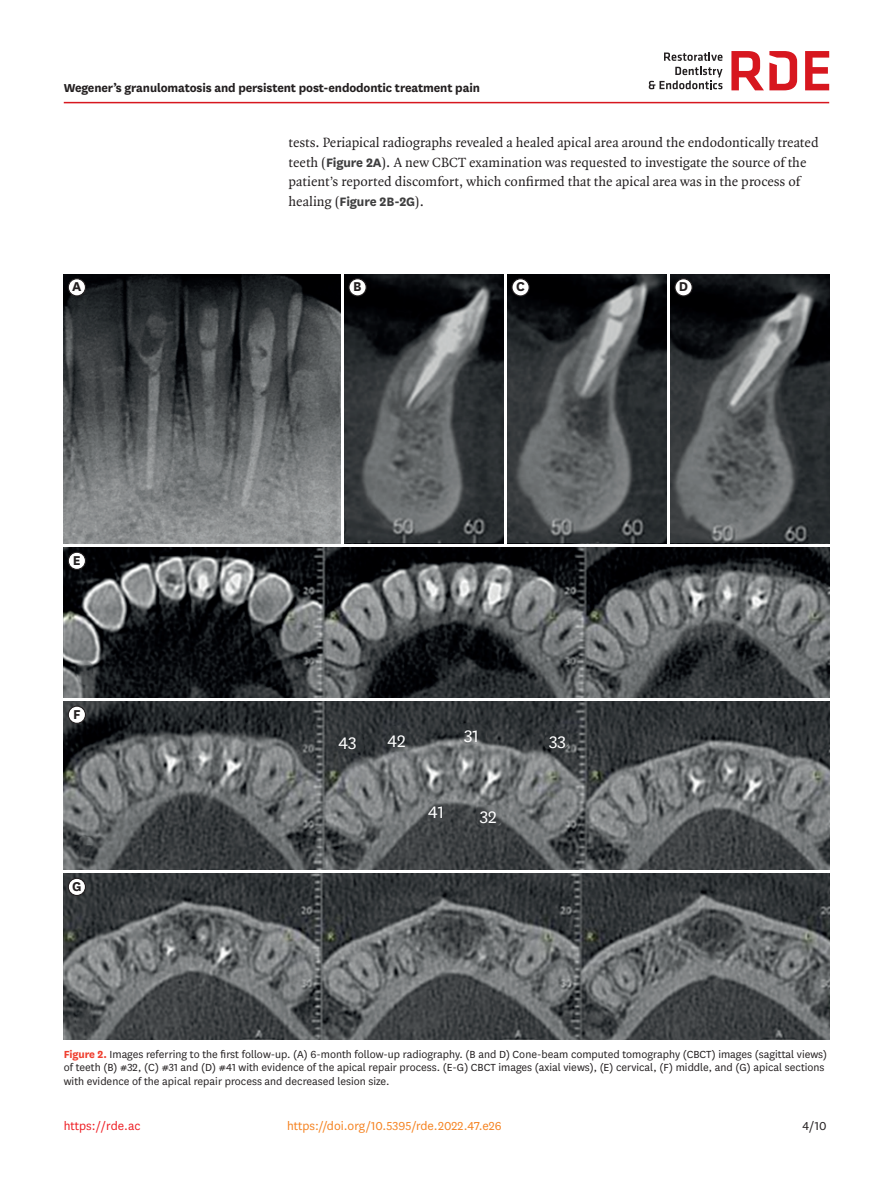
<style>
.page{position:relative;width:893px;height:1191px;background:#fff}
.page>*{position:absolute;margin:0;border:0;box-sizing:border-box;transform-origin:0 0}
.t1{font:19.5px "National";color:#fff}
.t2{font:700 15px "National";color:#231f20}
.body_p{font:14.25px/19.5px "Quadraat OT";color:#231f20}
.alt-title-type{font:700 13.5px "National";letter-spacing:-.01em;color:#231f20}
.doi_running_footer{font:13.5px "National";color:#f58220}
.t3{font:13.5px "National";color:#ee1d23}
.t4{font:13.5px "National";color:#231f20}
.fig_caption{font:12px/13.5px "National";color:#231f20}
.s1{font-family:"National";font-weight:700;color:#3e3e3f}
.s2{font-weight:700;color:#ef3e2e}
</style>
<div class="page">
<hr style="left:64px;top:102px;width:765px;height:1px;background:#d7171f">
<svg style="left:649px;top:52px;width:73px;height:37px"></svg>
<svg style="left:805px;top:51px;width:24px;height:39px"></svg>
<svg style="left:731px;top:51px;width:66px;height:39px"></svg>
<img style="left:64px;top:274px;width:276px;height:269px">
<img style="left:344px;top:274px;width:159px;height:269px">
<img style="left:507px;top:274px;width:159px;height:269px">
<img style="left:670px;top:274px;width:159px;height:269px">
<img style="left:64px;top:548px;width:765px;height:149px">
<img style="left:64px;top:701px;width:765px;height:168px">
<img style="left:64px;top:873px;width:765px;height:166px">
<div style="left:349px;top:279px;width:17px;height:17px;background:#fff;border-radius:50%"></div>
<div style="left:348px;top:278px;width:19px;height:18px;border:1px solid #231f20;border-radius:50%"></div>
<div style="left:512px;top:279px;width:17px;height:17px;background:#fff;border-radius:50%"></div>
<div style="left:511px;top:278px;width:19px;height:18px;border:1px solid #231f20;border-radius:50%"></div>
<div style="left:675px;top:279px;width:17px;height:17px;background:#fff;border-radius:50%"></div>
<div style="left:674px;top:278px;width:19px;height:18px;border:1px solid #231f20;border-radius:50%"></div>
<div style="left:68px;top:552px;width:17px;height:17px;background:#fff;border-radius:50%"></div>
<div style="left:68px;top:551px;width:18px;height:19px;border:1px solid #231f20;border-radius:50%"></div>
<div style="left:68px;top:706px;width:17px;height:17px;background:#fff;border-radius:50%"></div>
<div style="left:68px;top:705px;width:18px;height:19px;border:1px solid #231f20;border-radius:50%"></div>
<div style="left:68px;top:878px;width:17px;height:17px;background:#fff;border-radius:50%"></div>
<div style="left:68px;top:877px;width:18px;height:19px;border:1px solid #231f20;border-radius:50%"></div>
<div style="left:68px;top:279px;width:17px;height:17px;background:#fff;border-radius:50%"></div>
<div style="left:68px;top:278px;width:18px;height:18px;border:1px solid #231f20;border-radius:50%"></div>
<p class="alt-title-type" style="left:64px;top:78px;width:418px">Wegener’s granulomatosis and persistent post-endodontic treatment pain</p>
<p class="t2" style="left:72px;top:276px;width:11px">A</p>
<p class="t2" style="left:73px;top:549px;width:9px">E</p>
<p class="t2" style="left:73px;top:703px;width:9px">F</p>
<p class="t2" style="left:72px;top:875px;width:11px">G</p>
<p class="body_p" style="left:289px;top:133px;width:531px">tests. Periapical radiographs revealed a healed apical area around the endodontically treated teeth (<span class="s1">Figure 2A</span>). A new CBCT examination was requested to investigate the source of the patient’s reported discomfort, which confirmed that the apical area was in the process of healing (<span class="s1">Figure 2B-2G</span>).</p>
<p class="t2" style="left:353px;top:276px;width:10px">B</p>
<p class="t2" style="left:516px;top:276px;width:10px">C</p>
<p class="t2" style="left:679px;top:276px;width:11px">D</p>
<p class="t1" style="left:339px;top:730px;width:20px">43</p>
<p class="t1" style="left:387px;top:728px;width:20px">42</p>
<p class="t1" style="left:464px;top:723px;width:16px">31</p>
<p class="t1" style="left:428px;top:799px;width:17px">41</p>
<p class="t1" style="left:480px;top:804px;width:19px">32</p>
<p class="t1" style="left:549px;top:729px;width:18px">33</p>
<p class="fig_caption" style="left:64px;top:1046px;width:765px"><span class="s2">Figure 2.</span> Images referring to the first follow-up. (A) 6-month follow-up radiography. (B and D) Cone-beam computed tomography (CBCT) images (sagittal views) of teeth (B) #32, (C) #31 and (D) #41 with evidence of the apical repair process. (E-G) CBCT images (axial views), (E) cervical, (F) middle, and (G) apical sections with evidence of the apical repair process and decreased lesion size.</p>
<p class="t3" style="left:64px;top:1116px;width:78px">https://rde.ac</p>
<p class="t4" style="left:803px;top:1116px;width:26px">4/10</p>
<p class="doi_running_footer" style="left:287px;top:1116px;width:216px">https://doi.org/10.5395/rde.2022.47.e26</p>
</div>
